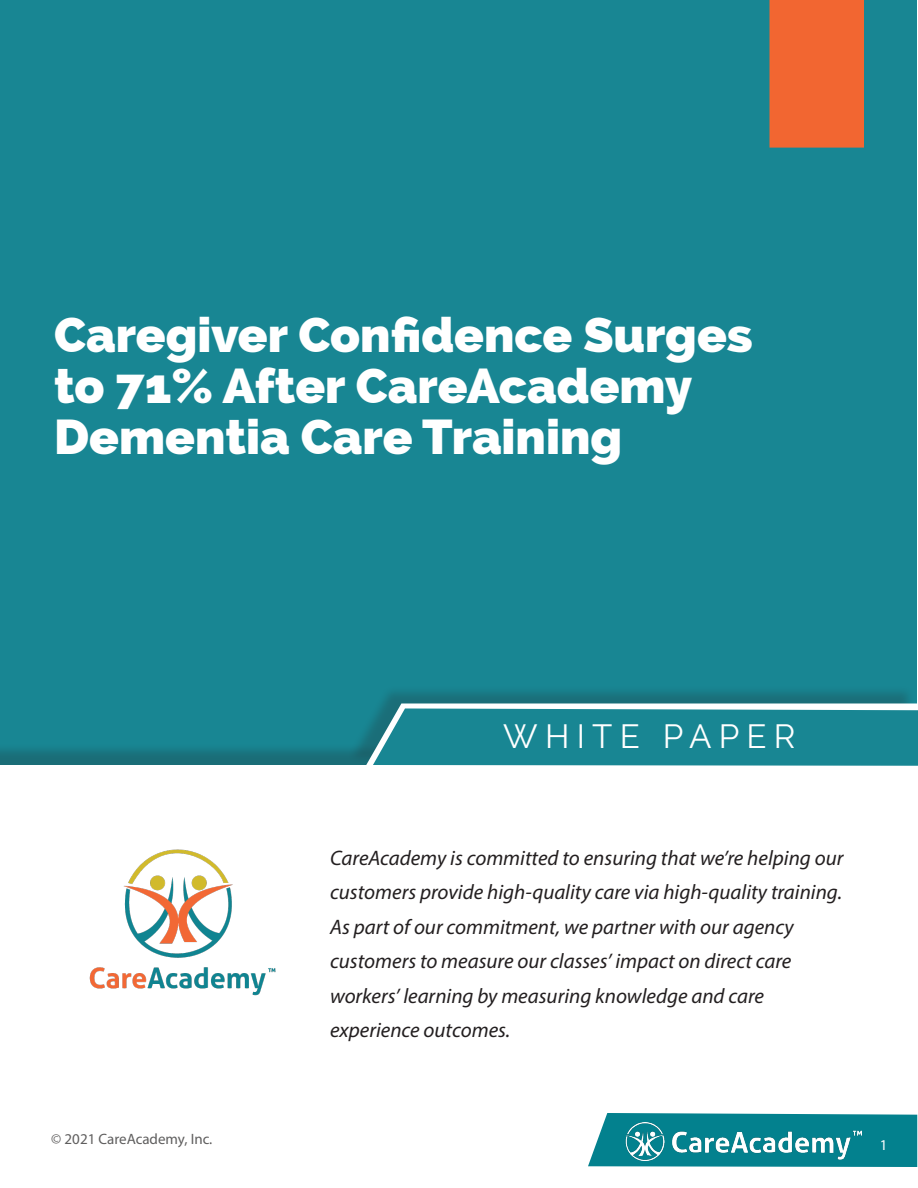
<style>
.page{position:relative;width:918px;height:1188px;background:#fff}
.page>*{position:absolute;margin:0;border:0;box-sizing:border-box;transform-origin:0 0}
.Main_Title{font:800 49.05px/50.8px "Raleway";color:#fff}
.Main_Subtitle{font:33px "Raleway";letter-spacing:.22em;color:#fff}
.t1{font:italic 21px/34.5px "Myriad Pro";color:#231f20}
.t2{font:15px "Myriad Pro";color:#5f5e5e}
.t3{font:15px "Myriad Pro";color:#fff}
</style>
<div class="page">
<svg style="left:588px;top:1113px;width:329px;height:54px;background:#1c8d99"></svg>
<img style="left:625px;top:1122px;width:237px;height:39px">
<div style="left:1px;top:1px;width:916px;height:764px;background:#188693"></div>
<div style="left:0;top:743px;width:910px;height:363px;background:#231f20;opacity:.24"></div>
<svg style="left:0;top:765px;width:910px;height:341px"></svg>
<div style="left:347px;top:685px;width:567px;height:80px;background:#231f20;opacity:.23"></div>
<svg style="left:365px;top:703px;width:553px;height:63px"></svg>
<img style="left:78px;top:813px;width:210px;height:210px">
<div style="left:770px;top:0;width:94px;height:148px;background:#f26631"></div>
<p class="Main_Title" style="left:54px;top:310px;width:700px">Caregiver Confidence Surges to 71% After CareAcademy<br>Dementia Care Training</p>
<p class="Main_Subtitle" style="left:503px;top:717px;width:294px">WHITE PAPER</p>
<p class="t1" style="left:330px;top:840px;width:515px">CareAcademy is committed to ensuring that we’re helping our customers provide high-quality care via high-quality training.<br>As part of our commitment, we partner with our agency customers to measure our classes’ impact on direct care workers’ learning by measuring knowledge and care</p>
<p class="t1" style="left:330px;top:1013px;width:182px">experience outcomes.</p>
<p class="t2" style="left:51px;top:1130px;width:163px">© 2021 CareAcademy, Inc.</p>
<p class="t3" style="left:880px;top:1136px;width:9px">1</p>
</div>
